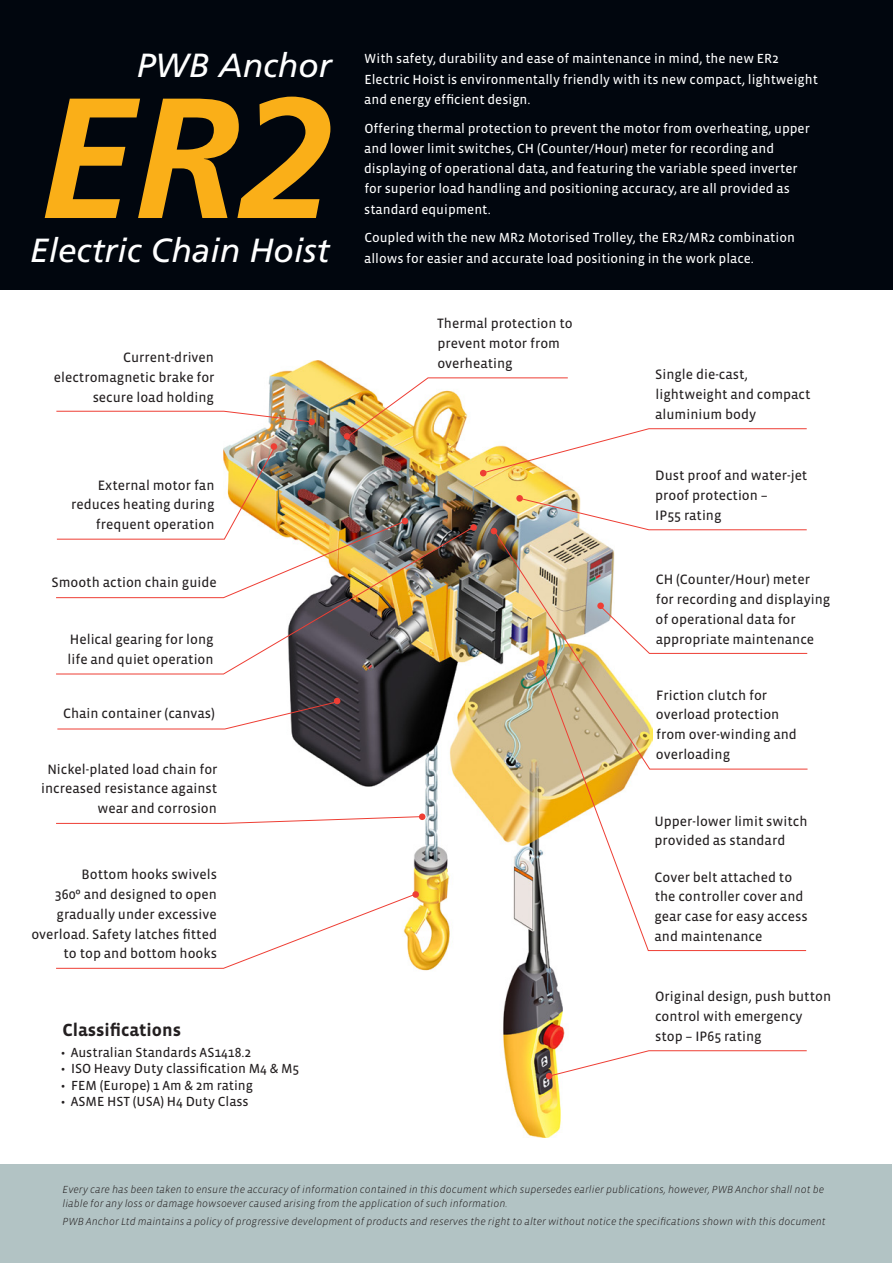
<style>
.page{position:relative;width:893px;height:1263px;background:#fff}
.page>*{position:absolute;margin:0;border:0;box-sizing:border-box;transform-origin:0 0}
.t1{font:italic 700 171px "Frutiger";color:#faaf18}
.t2{font:italic 33.45px "Frutiger";color:#fff}
.t3{font:700 18px "Vista Sans";color:#231f20}
.t4{font:13.95px/19.6px "Vista Sans Reg";color:#231f20}
.t5{font:13.5px/20.2px "Vista Sans Reg";color:#fff}
.t6{font:13.5px "Vista Sans Reg";color:#231f20}
.t7{font:italic 300 10.5px/14.2px "Vista Sans";color:#231f20}
</style>
<div class="page">
<div style="left:0;top:0;width:893px;height:289px;background:#01060e"></div>
<div style="left:1px;top:1164px;width:891px;height:99px;background:#b2c3c4"></div>
<img style="left:269px;top:361px;width:384px;height:776px">
<img style="left:494px;top:599px;width:314px;height:171px">
<svg style="left:540px;top:662px;width:267px;height:289px"></svg>
<svg style="left:56px;top:599px;width:419px;height:76px"></svg>
<div style="left:597px;top:602px;width:7px;height:7px;background:#ee3e34;border-radius:50%"></div>
<svg style="left:538px;top:660px;width:6px;height:6px"></svg>
<svg style="left:57px;top:698px;width:283px;height:32px"></svg>
<svg style="left:56px;top:815px;width:368px;height:9px"></svg>
<svg style="left:56px;top:893px;width:361px;height:76px"></svg>
<img style="left:56px;top:377px;width:751px;height:222px">
<div style="left:516px;top:495px;width:7px;height:7px;background:#ee3e34;border-radius:50%"></div>
<div style="left:419px;top:813px;width:6px;height:7px;background:#ee3e34;border-radius:50%"></div>
<div style="left:412px;top:891px;width:7px;height:7px;background:#ee3e34;border-radius:50%"></div>
<svg style="left:546px;top:1050px;width:261px;height:29px"></svg>
<h2 class="t2" style="left:137px;top:46px;width:197px">PWB Anchor</h2>
<h1 class="t1" style="left:39px;top:58px;width:296px">ER2</h1>
<h2 class="t2" style="left:30px;top:230px;width:301px">Electric Chain Hoist</h2>
<p class="t4" style="left:54px;top:348px;width:162px;text-align:right">Current-driven electromagnetic brake for secure load holding</p>
<p class="t4" style="left:71px;top:475px;width:145px;text-align:right">External motor fan reduces heating during frequent operation</p>
<p class="t4" style="left:51px;top:573px;width:167px">Smooth action chain guide</p>
<p class="t4" style="left:68px;top:630px;width:148px">Helical gearing for long life and quiet operation</p>
<p class="t4" style="left:63px;top:704px;width:153px">Chain container (canvas)</p>
<p class="t4" style="left:41px;top:759px;width:178px;text-align:right">Nickel-plated load chain for increased resistance against wear and corrosion</p>
<p class="t4" style="left:31px;top:865px;width:187px;text-align:right">Bottom hooks swivels<br>360º and designed to open gradually under excessive overload. Safety latches fitted to top and bottom hooks</p>
<p class="t3" style="left:62px;top:1021px;width:120px">Classifications</p>
<p class="t6" style="left:61px;top:1045px;width:192px">• Australian Standards AS1418.2</p>
<p class="t6" style="left:61px;top:1062px;width:240px">• ISO Heavy Duty classification M4 &amp; M5</p>
<p class="t6" style="left:61px;top:1078px;width:194px">• FEM (Europe) 1 Am &amp; 2m rating</p>
<p class="t6" style="left:61px;top:1095px;width:190px">• ASME HST (USA) H4 Duty Class</p>
<p class="t5" style="left:364px;top:49px;width:455px">With safety, durability and ease of maintenance in mind, the new ER2<br>Electric Hoist is environmentally friendly with its new compact, lightweight and energy efficient design.</p>
<p class="t5" style="left:364px;top:118px;width:447px">Offering thermal protection to prevent the motor from overheating, upper and lower limit switches, CH (Counter/Hour) meter for recording and displaying of operational data, and featuring the variable speed inverter for superior load handling and positioning accuracy, are all provided as standard equipment.</p>
<p class="t5" style="left:364px;top:228px;width:432px">Coupled with the new MR2 Motorised Trolley, the ER2/MR2 combination allows for easier and accurate load positioning in the work place.</p>
<p class="t4" style="left:437px;top:314px;width:137px">Thermal protection to prevent motor from overheating</p>
<p class="t4" style="left:655px;top:365px;width:157px">Single die-cast, lightweight and compact aluminium body</p>
<p class="t4" style="left:655px;top:466px;width:154px">Dust proof and water-jet proof protection –<br>IP55 rating</p>
<p class="t4" style="left:655px;top:570px;width:176px">CH (Counter/Hour) meter for recording and displaying of operational data for appropriate maintenance</p>
<p class="t4" style="left:656px;top:685px;width:143px">Friction clutch for overload protection from over-winding and overloading</p>
<p class="t4" style="left:654px;top:811px;width:155px">Upper-lower limit switch provided as standard</p>
<p class="t4" style="left:654px;top:867px;width:155px">Cover belt attached to the controller cover and gear case for easy access and maintenance</p>
<p class="t4" style="left:655px;top:987px;width:178px">Original design, push button control with emergency stop – IP65 rating</p>
<p class="t7" style="left:63px;top:1182px;width:763px">Every care has been taken to ensure the accuracy of information contained in this document which supersedes earlier publications, however, PWB Anchor shall not be liable for any loss or damage howsoever caused arising from the application of such information.</p>
<p class="t7" style="left:63px;top:1215px;width:765px">PWB Anchor Ltd maintains a policy of progressive development of products and reserves the right to alter without notice the specifications shown with this document</p>
</div>
